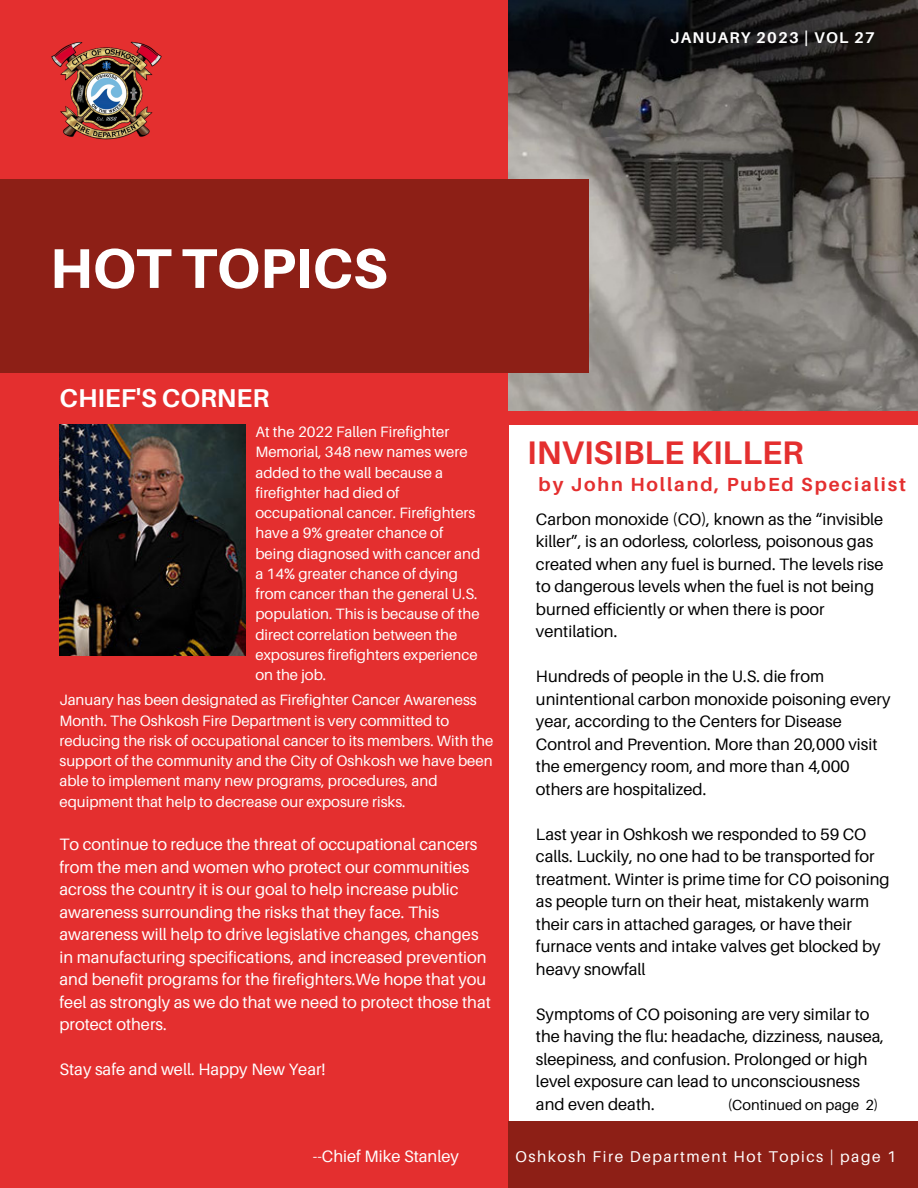
<style>
.page{position:relative;width:918px;height:1188px;background:#fff}
.page>*{position:absolute;margin:0;border:0;box-sizing:border-box;transform-origin:0 0}
.t1{font:800 56.1px "Aileron";color:#fff}
.t2{font:700 32.7px "Aileron";color:#e42f2f}
.t3{font:700 25.8px "Aileron";color:#fff}
.t4{font:700 18.9px "Aileron";letter-spacing:.1em;color:#e42f2f}
.t5{font:16.5px/22.5px "Aileron";color:#000}
.t6{font:16.5px/22.5px "Aileron";color:#fff}
.t7{font:15.6px "Aileron";letter-spacing:.1em;color:#fff}
.t8{font:700 15.6px "Aileron";letter-spacing:.08em;color:#fff}
.t9{font:15px/20.2px "Aileron";color:#fff}
.t10{font:14.55px "Aileron";color:#000}
</style>
<div class="page">
<div style="left:0;top:0;width:508px;height:1188px;background:#e42f2f"></div>
<div style="left:508px;top:1122px;width:410px;height:66px;background:#8d1f16"></div>
<div style="left:352px;top:411px;width:566px;height:14px;background:#e42f2f"></div>
<img style="left:60px;top:424px;width:185px;height:232px">
<img style="left:51px;top:41px;width:111px;height:99px">
<img style="left:508px;top:0;width:410px;height:411px">
<div style="left:0;top:179px;width:589px;height:194px;background:#8d1f16"></div>
<p class="t8" style="left:670px;top:28px;width:206px">JANUARY 2023 | VOL 27</p>
<h1 class="t1" style="left:50px;top:234px;width:339px">HOT TOPICS</h1>
<h3 class="t3" style="left:60px;top:382px;width:211px">CHIEF'S CORNER</h3>
<p class="t9" style="left:255px;top:422px;width:226px">At the 2022 Fallen Firefighter<br>Memorial, 348 new names were added to the wall because a firefighter had died of occupational cancer. Firefighters have a 9% greater chance of being diagnosed with cancer and a 14% greater chance of dying from cancer than the general U.S. population. This is because of the direct correlation between the exposures firefighters experience on the job.</p>
<p class="t9" style="left:60px;top:690px;width:435px">January has been designated as Firefighter Cancer Awareness Month. The Oshkosh Fire Department is very committed to reducing the risk of occupational cancer to its members. With the support of the community and the City of Oshkosh we have been able to implement many new programs, procedures, and equipment that help to decrease our exposure risks.</p>
<p class="t6" style="left:60px;top:833px;width:433px">To continue to reduce the threat of occupational cancers from the men and women who protect our communities across the country it is our goal to help increase public awareness surrounding the risks that they face. This awareness will help to drive legislative changes, changes in manufacturing specifications, and increased prevention and benefit programs for the firefighters.We hope that you feel as strongly as we do that we need to protect those that protect others.</p>
<p class="t6" style="left:60px;top:1058px;width:268px">Stay safe and well. Happy New Year!</p>
<h2 class="t2" style="left:527px;top:433px;width:278px">INVISIBLE KILLER</h2>
<p class="t4" style="left:539px;top:473px;width:369px">by John Holland, PubEd Specialist</p>
<p class="t5" style="left:536px;top:507px;width:349px">Carbon monoxide (CO), known as the “invisible killer”, is an odorless, colorless, poisonous gas created when any fuel is burned. The levels rise to dangerous levels when the fuel is not being burned efficiently or when there is poor ventilation.</p>
<p class="t5" style="left:536px;top:665px;width:356px">Hundreds of people in the U.S. die from unintentional carbon monoxide poisoning every year, according to the Centers for Disease Control and Prevention. More than 20,000 visit the emergency room, and more than 4,000 others are hospitalized.</p>
<p class="t5" style="left:536px;top:822px;width:355px">Last year in Oshkosh we responded to 59 CO calls. Luckily, no one had to be transported for treatment. Winter is prime time for CO poisoning as people turn on their heat, mistakenly warm their cars in attached garages, or have their furnace vents and intake valves get blocked by heavy snowfall</p>
<p class="t5" style="left:536px;top:1002px;width:350px">Symptoms of CO poisoning are very similar to the having the flu: headache, dizziness, nausea, sleepiness, and confusion. Prolonged or high level exposure can lead to unconsciousness and even death.</p>
<p class="t10" style="left:728px;top:1096px;width:152px">(Continued on page 2)</p>
<p class="t6" style="left:313px;top:1145px;width:148px">--Chief Mike Stanley</p>
<p class="t7" style="left:515px;top:1147px;width:382px">Oshkosh Fire Department Hot Topics | page 1</p>
</div>
